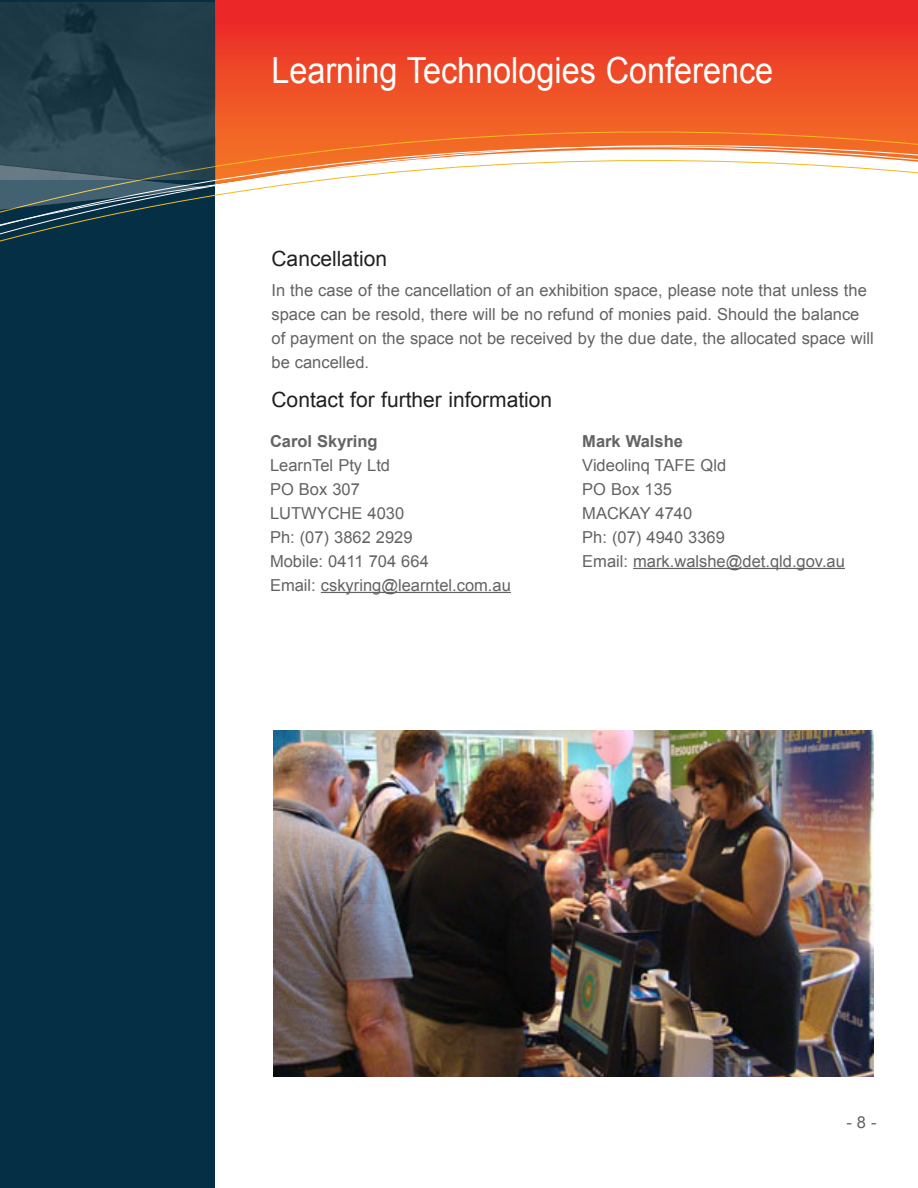
<style>
.page{position:relative;width:918px;height:1188px;background:#fff}
.page>*{position:absolute;margin:0;border:0;box-sizing:border-box;transform-origin:0 0}
.t1{font:36px "Arial";color:#fff;scale:.9 1}
.heading_2{font:21px "Arial";color:#231f20}
.Body_Text{font:16.5px/24px "Arial";color:#636366}
.Body_Text-2{font:700 16.5px "Arial";color:#636366}
</style>
<div class="page">
<svg style="left:215px;top:0;width:703px;height:131px;background:#ed4327"></svg>
<div style="left:0;top:0;width:215px;height:1188px;background:#052f45"></div>
<svg style="left:0;top:131px;width:918px;height:111px"></svg>
<hr style="left:321px;top:592px;width:190px;height:1px;background:#636366">
<hr style="left:633px;top:568px;width:212px;height:1px;background:#636366">
<img style="left:273px;top:730px;width:600px;height:347px">
<img style="left:0;top:3px;width:216px;height:160px">
<svg style="left:0;top:163px;width:216px;height:49px"></svg>
<h1 class="t1" style="left:272px;top:47px;width:559px">Learning Technologies Conference</h1>
<p class="heading_2" style="left:272px;top:245px;width:117px">Cancellation</p>
<p class="Body_Text" style="left:272px;top:279px;width:604px">In the case of the cancellation of an exhibition space, please note that unless the space can be resold, there will be no refund of monies paid. Should the balance of payment on the space not be received by the due date, the allocated space will be cancelled.</p>
<p class="heading_2" style="left:272px;top:386px;width:282px">Contact for further information</p>
<p class="Body_Text-2" style="left:270px;top:430px;width:109px">Carol Skyring</p>
<p class="Body_Text" style="left:270px;top:453px;width:122px">LearnTel Pty Ltd</p>
<p class="Body_Text" style="left:270px;top:477px;width:91px">PO Box 307</p>
<p class="Body_Text" style="left:270px;top:501px;width:136px">LUTWYCHE 4030</p>
<p class="Body_Text" style="left:270px;top:525px;width:144px">Ph: (07) 3862 2929</p>
<p class="Body_Text" style="left:270px;top:549px;width:160px">Mobile: 0411 704 664</p>
<p class="Body_Text" style="left:270px;top:573px;width:242px">Email: cskyring@learntel.com.au</p>
<p class="Body_Text-2" style="left:582px;top:430px;width:102px">Mark Walshe</p>
<p class="Body_Text" style="left:582px;top:453px;width:145px">Videolinq TAFE Qld</p>
<p class="Body_Text" style="left:582px;top:477px;width:91px">PO Box 135</p>
<p class="Body_Text" style="left:582px;top:501px;width:111px">MACKAY 4740</p>
<p class="Body_Text" style="left:582px;top:525px;width:144px">Ph: (07) 4940 3369</p>
<p class="Body_Text" style="left:582px;top:549px;width:264px">Email: mark.walshe@det.qld.gov.au</p>
<p class="Body_Text" style="left:846px;top:1111px;width:32px">- 8 -</p>
</div>
